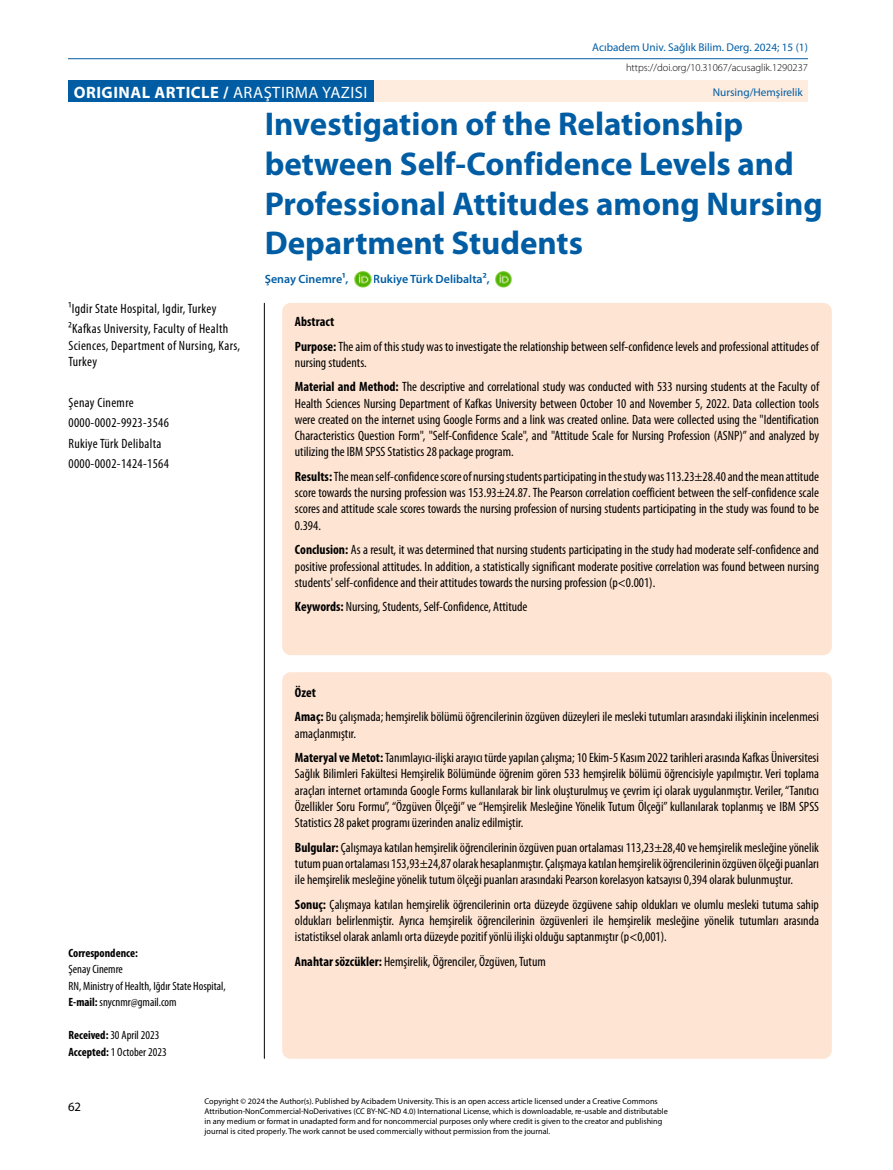
<style>
.page{position:relative;width:893px;height:1170px;background:#fff}
.page>*{position:absolute;margin:0;border:0;box-sizing:border-box;transform-origin:0 0}
.t1{font:700 33px/39.6px "Myriad Pro";color:#005da4}
.t2{font:700 16.5px "Myriad Pro";letter-spacing:.03em;color:#fff}
.t3{font:condensed 13.5px/16.2px "Myriad Pro";color:#000;text-align:justify}
.t4{font:condensed 13.5px/20.4px "Myriad Pro";letter-spacing:.025em;color:#000}
.t5{font:12.75px "Myriad Pro";color:#000}
.t6{font:condensed 12px/16.5px "Myriad Pro";color:#000}
.t7{font:600 12px "Myriad Pro";color:#005da4}
.t8{font:700 condensed 12px "Myriad Pro";color:#000}
.t9{font:11.25px "Myriad Pro";color:#005da4}
.t10{font:300 10.5px "Myriad Pro";color:#000}
.t11{font:8.25px/9.9px "Myriad Pro";color:#000}
.s1{font-weight:400}
.s2{font-weight:700}
</style>
<div class="page">
<hr style="left:68px;top:58px;width:740px;height:1px;background:#005da4">
<div style="left:282px;top:672px;width:550px;height:386px;background:#fee4d2;border-radius:9px"></div>
<div style="left:282px;top:303px;width:550px;height:352px;background:#fee4d2;border-radius:9px"></div>
<hr style="left:264px;top:303px;width:1px;height:755px;background:#000">
<img style="left:354px;top:271px;width:18px;height:17px">
<img style="left:495px;top:271px;width:17px;height:17px">
<div style="left:373px;top:81px;width:435px;height:21px;background:#feecdf"></div>
<div style="left:68px;top:81px;width:305px;height:21px;background:#005da4"></div>
<p class="t9" style="left:592px;top:40px;width:217px">Acıbadem Univ. Sağlık Bilim. Derg. 2024; 15 (1)</p>
<p class="t10" style="left:626px;top:62px;width:183px">https://doi.org/10.31067/acusaglik.1290237</p>
<p class="t2" style="left:74px;top:81px;width:295px">ORIGINAL ARTICLE / <span class="s1">ARAŞTIRMA YAZISI</span></p>
<p class="t9" style="left:713px;top:85px;width:91px">Nursing/Hemşirelik</p>
<h1 class="t1" style="left:265px;top:103px;width:560px">Investigation of the Relationship between Self-Confidence Levels and Professional Attitudes among Nursing Department Students</h1>
<p class="t4" style="left:69px;top:298px;width:161px">1Igdir State Hospital, Igdir, Turkey<br>2Kafkas University, Faculty of Health</p>
<p class="t4" style="left:69px;top:337px;width:173px;line-height:16.2px">Sciences, Department of Nursing, Kars,<br>Turkey</p>
<p class="t4" style="left:69px;top:392px;width:102px">Şenay Cinemre<br>0000-0002-9923-3546<br>Rukiye Türk Delibalta<br>0000-0002-1424-1564</p>
<p class="t7" style="left:265px;top:271px;width:85px">Şenay Cinemre1,</p>
<p class="t7" style="left:373px;top:271px;width:118px">Rukiye Türk Delibalta2,</p>
<p class="t3" style="left:295px;top:309px;width:526px;line-height:24.8px"><span class="s2">Abstract<br>Purpose:</span> The aim of this study was to investigate the relationship between self-confidence levels and professional attitudes of</p>
<p class="t3" style="left:295px;top:350px;width:526px;line-height:24.8px">nursing students.<br><span class="s2">Material and Method:</span> The descriptive and correlational study was conducted with 533 nursing students at the Faculty of</p>
<p class="t3" style="left:295px;top:395px;width:526px">Health Sciences Nursing Department of Kafkas University between October 10 and November 5, 2022. Data collection tools were created on the internet using Google Forms and a link was created online. Data were collected using the "Identification Characteristics Question Form", "Self-Confidence Scale", and "Attitude Scale for Nursing Profession (ASNP)” and analyzed by utilizing the IBM SPSS Statistics 28 package program.</p>
<p class="t3" style="left:295px;top:468px;width:526px"><span class="s2">Results:</span>The mean self-confidence score of nursing students participating in the study was 113.23±28.40 and the mean attitude score towards the nursing profession was 153.93±24.87. The Pearson correlation coefficient between the self-confidence scale scores and attitude scale scores towards the nursing profession of nursing students participating in the study was found to be 0.394.</p>
<p class="t3" style="left:295px;top:541px;width:526px"><span class="s2">Conclusion:</span> As a result, it was determined that nursing students participating in the study had moderate self-confidence and positive professional attitudes. In addition, a statistically significant moderate positive correlation was found between nursing students' self-confidence and their attitudes towards the nursing profession (p&lt;0.001).</p>
<p class="t3" style="left:295px;top:598px;width:234px"><span class="s2">Keywords:</span> Nursing, Students, Self-Confidence, Attitude</p>
<p class="t8" style="left:69px;top:945px;width:71px">Correspondence:</p>
<p class="t6" style="left:69px;top:960px;width:159px">Şenay Cinemre<br>RN, Ministry of Health, Iğdır State Hospital,<br><span class="s2">E-mail:</span> snycnmr@gmail.com</p>
<p class="t6" style="left:69px;top:1026px;width:100px"><span class="s2">Received:</span> 30 April 2023<br><span class="s2">Accepted:</span> 1 October 2023</p>
<p class="t3" style="left:295px;top:679px;width:526px;line-height:24.8px"><span class="s2">Özet<br>Amaç:</span> Bu çalışmada; hemşirelik bölümü öğrencilerinin özgüven düzeyleri ile mesleki tutumları arasındaki ilişkinin incelenmesi</p>
<p class="t3" style="left:295px;top:720px;width:526px;line-height:24.8px">amaçlanmıştır.<br><span class="s2">Materyal ve Metot:</span>Tanımlayıcı-ilişki arayıcı türde yapılan çalışma; 10 Ekim-5 Kasım 2022 tarihleri arasında Kafkas Üniversitesi</p>
<p class="t3" style="left:295px;top:765px;width:526px">Sağlık Bilimleri Fakültesi Hemşirelik Bölümünde öğrenim gören 533 hemşirelik bölümü öğrencisiyle yapılmıştır. Veri toplama araçları internet ortamında Google Forms kullanılarak bir link oluşturulmuş ve çevrim içi olarak uygulanmıştır. Veriler, “Tanıtıcı Özellikler Soru Formu”, “Özgüven Ölçeği” ve “Hemşirelik Mesleğine Yönelik Tutum Ölçeği” kullanılarak toplanmış ve IBM SPSS Statistics 28 paket programı üzerinden analiz edilmiştir.</p>
<p class="t3" style="left:295px;top:839px;width:526px"><span class="s2">Bulgular:</span>Çalışmaya katılan hemşirelik öğrencilerinin özgüven puan ortalaması 113,23±28,40 ve hemşirelik mesleğine yönelik tutum puan ortalaması 153,93±24,87 olarak hesaplanmıştır. Çalışmaya katılan hemşirelik öğrencilerinin özgüven ölçeği puanları ile hemşirelik mesleğine yönelik tutum ölçeği puanları arasındaki Pearson korelasyon katsayısı 0,394 olarak bulunmuştur.</p>
<p class="t3" style="left:295px;top:896px;width:526px"><span class="s2">Sonuç:</span> Çalışmaya katılan hemşirelik öğrencilerinin orta düzeyde özgüvene sahip oldukları ve olumlu mesleki tutuma sahip oldukları belirlenmiştir. Ayrıca hemşirelik öğrencilerinin özgüvenleri ile hemşirelik mesleğine yönelik tutumları arasında istatistiksel olarak anlamlı orta düzeyde pozitif yönlü ilişki olduğu saptanmıştır (p&lt;0,001).</p>
<p class="t3" style="left:295px;top:953px;width:252px"><span class="s2">Anahtar sözcükler:</span> Hemşirelik, Öğrenciler, Özgüven, Tutum</p>
<p class="t5" style="left:68px;top:1099px;width:15px">62</p>
<p class="t11" style="left:205px;top:1096px;width:465px">Copyright © 2024 the Author(s). Published by Acibadem University. This is an open access article licensed under a Creative Commons Attribution-NonCommercial-NoDerivatives (CC BY-NC-ND 4.0) International License, which is downloadable, re-usable and distributable in any medium or format in unadapted form and for noncommercial purposes only where credit is given to the creator and publishing journal is cited properly. The work cannot be used commercially without permission from the journal.</p>
</div>
